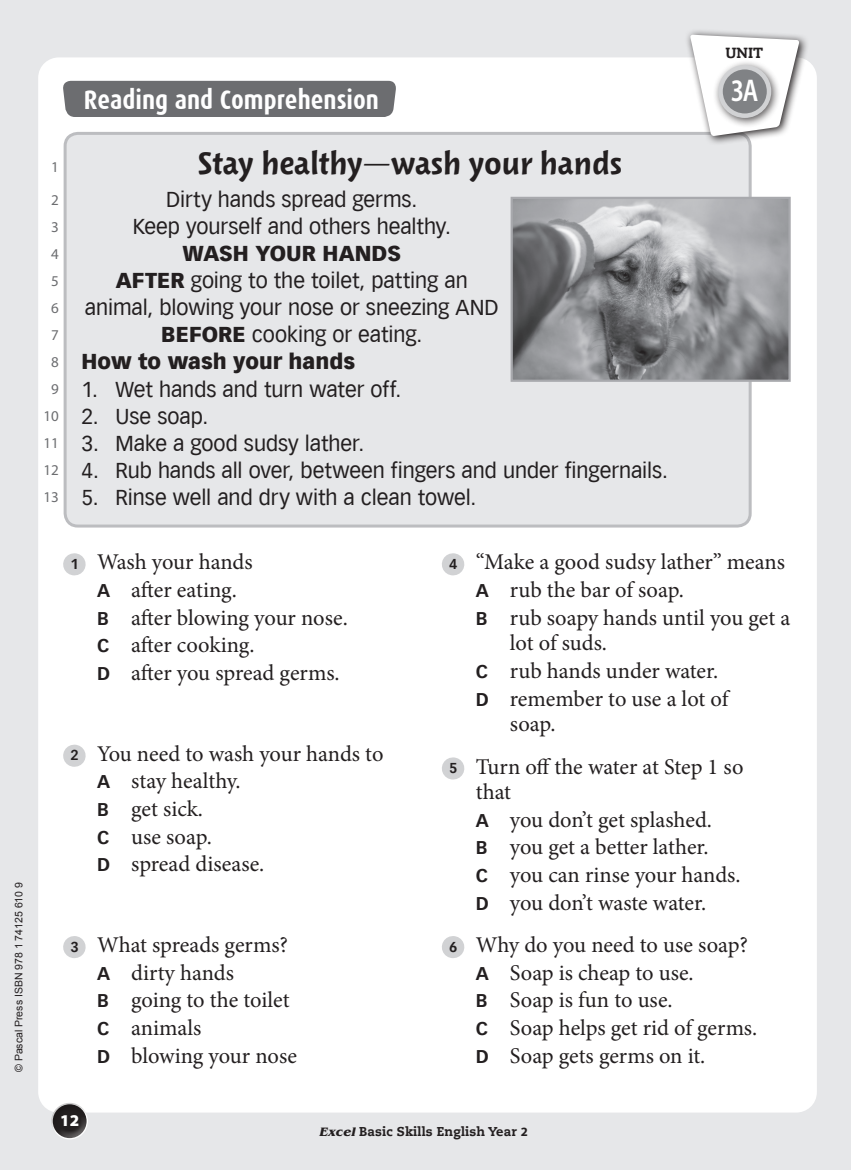
<style>
.page{position:relative;width:851px;height:1170px;background:#fff}
.page>*{position:absolute;margin:0;border:0;box-sizing:border-box;transform-origin:0 0}
.t1{font:600 36px "Woodland ITC";color:#231f20}
.t2{font:600 semi-condensed 31.5px "Myriad Pro";color:#fff;scale:.85 1}
.t3{font:700 27px "Dax Condensed";color:#fff}
.t4{font:22.5px/27.6px "Minion Pro";letter-spacing:-.005em;color:#231f20}
.t5{font:21px "Vectora LT";color:#231f20}
.t6{font:900 21px "Vectora LT";color:#231f20}
.t7{font:900 16.5px "Myriad Pro";color:#fff}
.t8{font:15px/27px "Myriad Pro";color:#6c6d70;text-align:center}
.t9{font:14.7px "Caecilia Heavy Os F";color:#231f20}
.t10{font:12.75px "Caecilia Heavy Os F";letter-spacing:.01em;color:#231f20}
.t11{font:10.5px "Arial";color:#231f20}
.s1{font-weight:900}
.s2{font-family:"Vectora LT";font-weight:700;font-size:13.95px}
.s3{font-family:"Vectora LT";font-weight:700;font-size:18px}
.s4{font-family:"Benguiat";font-weight:700;font-style:italic}
.s5{font-family:"Myriad Pro";font-weight:700}
</style>
<div class="page">
<div style="left:0;top:0;width:850px;height:1169px;background:#e6e7e9"></div>
<div style="left:46px;top:66px;width:762px;height:1038px;background:#fff;border-radius:13px"></div>
<div style="left:38px;top:57px;width:778px;height:1055px;border:16px solid #fff;border-radius:13px"></div>
<div style="left:47px;top:1107px;width:50px;height:32px;background:#fff;opacity:.35"></div>
<div style="left:43px;top:1093px;width:49px;height:42px;background:#231f20;opacity:.23"></div>
<div style="left:65px;top:133px;width:685px;height:393px;background:#e6e7e9;border-radius:13px"></div>
<div style="left:64px;top:132px;width:687px;height:395px;border:3px solid #bcbdc0;border-radius:13px"></div>
<svg style="left:684px;top:29px;width:124px;height:117px"></svg>
<svg style="left:689px;top:35px;width:110px;height:101px"></svg>
<div style="left:712px;top:59px;width:69px;height:69px;background:#231f20;opacity:.75"></div>
<div style="left:720px;top:67px;width:48px;height:49px;background:#808285;border-radius:50%"></div>
<div style="left:718px;top:65px;width:53px;height:53px;border:4px solid #d1d2d4;border-radius:50%"></div>
<img style="left:513px;top:200px;width:274px;height:179px">
<div style="left:510px;top:197px;width:280px;height:185px;border:2px solid #a8a9ad"></div>
<div style="left:63px;top:81px;width:333px;height:36px;background:#6c6d70"></div>
<svg style="left:74px;top:553px;width:1px;height:22px"></svg>
<svg style="left:74px;top:744px;width:1px;height:22px"></svg>
<svg style="left:74px;top:936px;width:1px;height:22px"></svg>
<svg style="left:453px;top:553px;width:1px;height:22px"></svg>
<svg style="left:453px;top:757px;width:1px;height:22px"></svg>
<svg style="left:453px;top:936px;width:1px;height:22px"></svg>
<svg style="left:850px;top:0;width:1px;height:1170px"></svg>
<p class="t11" style="left:12px;top:1071px;width:191px;rotate:-90deg">© Pascal Press ISBN 978 1 74125 610 9</p>
<p class="t8" style="left:51px;top:153px;width:9px">1</p>
<p class="t8" style="left:43px;top:186px;width:17px">2<br>3<br>4<br>5<br>6<br>7<br>8<br>9<br>10<br>11<br>12<br>13</p>
<p class="t3" style="left:84px;top:85px;width:297px">Reading and Comprehension</p>
<p class="t1" style="left:198px;top:144px;width:426px">Stay healthy—wash your hands</p>
<p class="t5" style="left:166px;top:187px;width:253px">Dirty hands spread germs.</p>
<p class="t5" style="left:133px;top:214px;width:320px">Keep yourself and others healthy.</p>
<p class="t6" style="left:182px;top:241px;width:220px">WASH YOUR HANDS</p>
<p class="t5" style="left:116px;top:268px;width:353px"><span class="s1">AFTER</span> going to the toilet, patting an</p>
<p class="t5" style="left:85px;top:295px;width:415px">animal, blowing your nose or sneezing AND</p>
<p class="t5" style="left:161px;top:322px;width:262px"><span class="s1">BEFORE</span> cooking or eating.</p>
<p class="t6" style="left:81px;top:349px;width:275px">How to wash your hands</p>
<p class="t5" style="left:81px;top:376px;width:321px">1. Wet hands and turn water off.</p>
<p class="t5" style="left:81px;top:403px;width:128px">2. Use soap.</p>
<p class="t5" style="left:81px;top:430px;width:284px">3. Make a good sudsy lather.</p>
<p class="t5" style="left:81px;top:458px;width:588px">4. Rub hands all over, between fingers and under fingernails.</p>
<p class="t5" style="left:81px;top:485px;width:396px">5. Rinse well and dry with a clean towel.</p>
<p class="t9" style="left:725px;top:44px;width:39px">UNIT</p>
<p class="t2" style="left:730px;top:73px;width:34px">3A</p>
<p class="t4" style="left:97px;top:548px;width:252px;text-indent:-27px"><span class="s2">1</span> Wash your hands<br><span class="s3">A</span> after eating.<br><span class="s3">B</span> after blowing your nose.<br><span class="s3">C</span> after cooking.<br><span class="s3">D</span> after you spread germs.</p>
<p class="t4" style="left:97px;top:739px;width:288px;text-indent:-27px"><span class="s2">2</span> You need to wash your hands to<br><span class="s3">A</span> stay healthy.<br><span class="s3">B</span> get sick.<br><span class="s3">C</span> use soap.<br><span class="s3">D</span> spread disease.</p>
<p class="t4" style="left:97px;top:931px;width:201px;text-indent:-27px"><span class="s2">3</span> What spreads germs?<br><span class="s3">A</span> dirty hands<br><span class="s3">B</span> going to the toilet<br><span class="s3">C</span> animals<br><span class="s3">D</span> blowing your nose</p>
<p class="t4" style="left:476px;top:548px;width:316px;text-indent:-27px"><span class="s2">4</span> “Make a good sudsy lather” means<br><span class="s3">A</span> rub the bar of soap.<br><span class="s3">B</span> rub soapy hands until you get a</p>
<p class="t4" style="left:476px;top:629px;width:254px;text-indent:34px">lot of suds.<br><span class="s3">C</span> rub hands under water.<br><span class="s3">D</span> remember to use a lot of</p>
<p class="t4" style="left:449px;top:702px;width:296px;line-height:42.5px;text-indent:61px">soap.<br><span class="s2">5</span> Turn off the water at Step 1 so</p>
<p class="t4" style="left:476px;top:778px;width:266px">that<br><span class="s3">A</span> you don’t get splashed.<br><span class="s3">B</span> you get a better lather.<br><span class="s3">C</span> you can rinse your hands.<br><span class="s3">D</span> you don’t waste water.</p>
<p class="t4" style="left:476px;top:931px;width:283px;text-indent:-27px"><span class="s2">6</span> Why do you need to use soap?<br><span class="s3">A</span> Soap is cheap to use.<br><span class="s3">B</span> Soap is fun to use.<br><span class="s3">C</span> Soap helps get rid of germs.<br><span class="s3">D</span> Soap gets germs on it.</p>
<p class="t7" style="left:60px;top:1109px;width:20px">12</p>
<p class="t10" style="left:319px;top:1123px;width:210px"><span class="s4">Excel</span>Basic Skills English Year <span class="s5">2</span></p>
</div>
